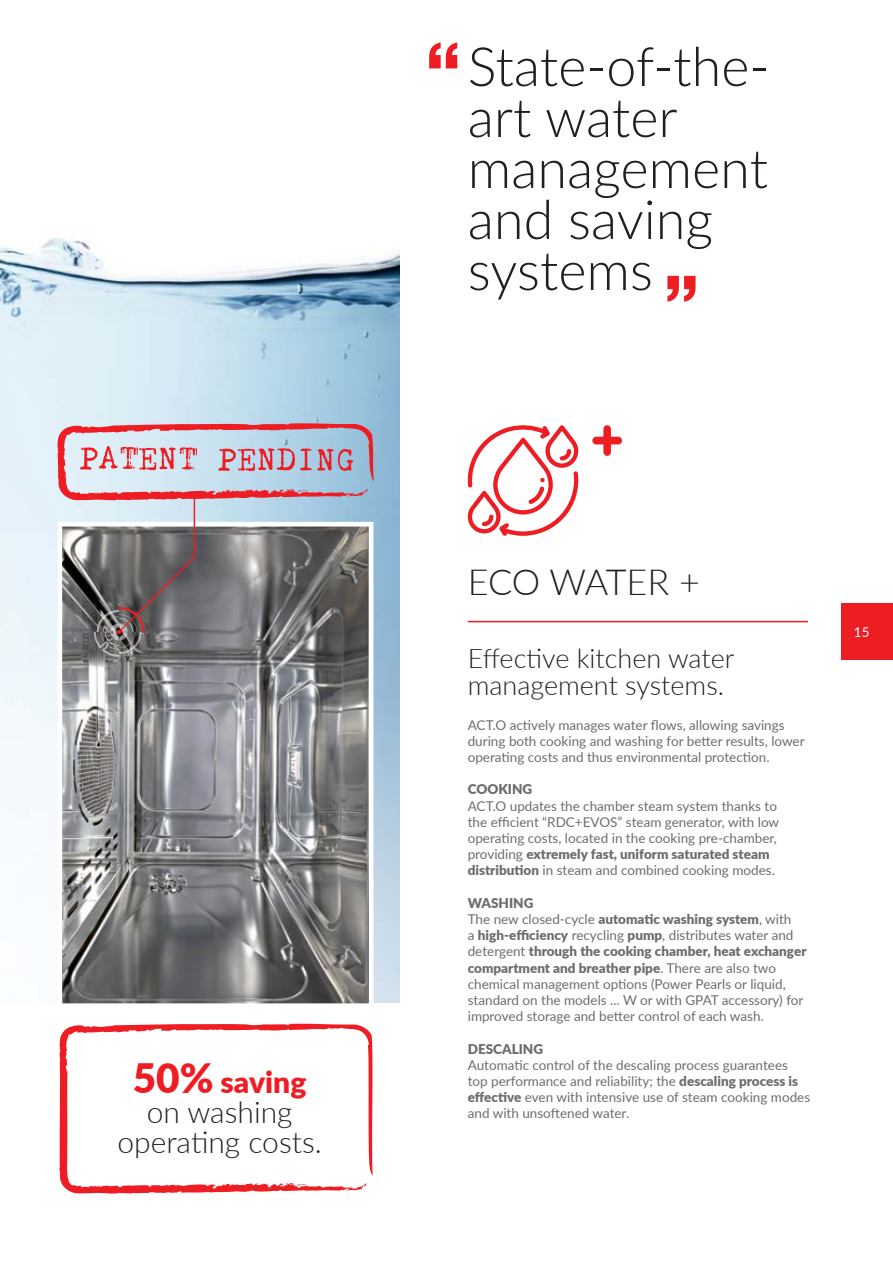
<style>
.page{position:relative;width:893px;height:1263px;background:#fff}
.page>*{position:absolute;margin:0;border:0;box-sizing:border-box;transform-origin:0 0}
.t1{font:800 72px "Helvetica Neue LT Std";color:#ee1d23}
.t2{font:300 54px/51px "Lato";color:#231f20}
.t3{font:300 36px "Lato";letter-spacing:-.015em;color:#231f20}
.t4{font:300 30px "Lato";color:#231f20}
.t5{font:900 30px "Lato";color:#ee1d23}
.t6{font:300 27px/27px "Lato";color:#231f20}
.t7{font:13.5px/16.2px "Lato";color:#6c6d70}
.t8{font:900 13.5px "Lato";color:#6c6d70}
.t9{font:13.5px "Lato";color:#fff}
.s1{font-size:40.5px}
.s2{font-weight:900}
</style>
<div class="page">
<img style="left:0;top:237px;width:400px;height:765px">
<svg style="left:592px;top:425px;width:30px;height:31px"></svg>
<svg style="left:467px;top:425px;width:112px;height:111px"></svg>
<img style="left:63px;top:663px;width:304px;height:339px">
<div style="left:57px;top:522px;width:316px;height:486px;border:5px solid #fff"></div>
<svg style="left:59px;top:1023px;width:314px;height:171px"></svg>
<svg style="left:57px;top:423px;width:317px;height:240px;background:#9a9197"></svg>
<hr style="left:468px;top:621px;width:340px;height:1px;background:#ee1d23">
<div style="left:841px;top:603px;width:52px;height:56px;background:#ee1d23"></div>
<p class="t5" style="left:133px;top:1059px;width:175px"><span class="s1">50%</span> saving</p>
<p class="t4" style="left:147px;top:1091px;width:147px">on washing</p>
<p class="t4" style="left:117px;top:1121px;width:206px">operating costs.</p>
<p class="t1" style="left:425px;top:25px;width:37px">“</p>
<p class="t2" style="left:468px;top:39px;width:303px">State-of-the&shy;art water management and saving systems</p>
<p class="t1" style="left:699px;top:319px;width:37px;rotate:-180deg">“</p>
<p class="t3" style="left:468px;top:557px;width:234px">ECO WATER +</p>
<p class="t6" style="left:468px;top:644px;width:268px">Effective kitchen water management systems.</p>
<p class="t7" style="left:468px;top:716px;width:338px">ACT.O actively manages water flows, allowing savings during both cooking and washing for better results, lower operating costs and thus environmental protection.</p>
<p class="t8" style="left:468px;top:779px;width:66px">COOKING</p>
<p class="t7" style="left:468px;top:797px;width:311px">ACT.O updates the chamber steam system thanks to</p>
<p class="t7" style="left:468px;top:813px;width:313px">the efficient “RDC+EVOS” steam generator, with low operating costs, located in the cooking pre-chamber, providing <span class="s2">extremely fast, uniform saturated steam distribution</span> in steam and combined cooking modes.</p>
<p class="t8" style="left:468px;top:893px;width:67px">WASHING</p>
<p class="t7" style="left:468px;top:910px;width:340px">The new closed-cycle <span class="s2">automatic washing system</span>, with<br>a <span class="s2">high-efficiency</span> recycling <span class="s2">pump</span>, distributes water and detergent <span class="s2">through the cooking chamber, heat exchanger compartment and breather pipe</span>. There are also two chemical management options (Power Pearls or liquid, standard on the models ... W or with GPAT accessory) for improved storage and better control of each wash.</p>
<p class="t8" style="left:468px;top:1038px;width:77px">DESCALING</p>
<p class="t7" style="left:468px;top:1056px;width:344px">Automatic control of the descaling process guarantees top performance and reliability; the <span class="s2">descaling process is effective</span> even with intensive use of steam cooking modes and with unsoftened water.</p>
<p class="t9" style="left:854px;top:622px;width:17px">15</p>
</div>
